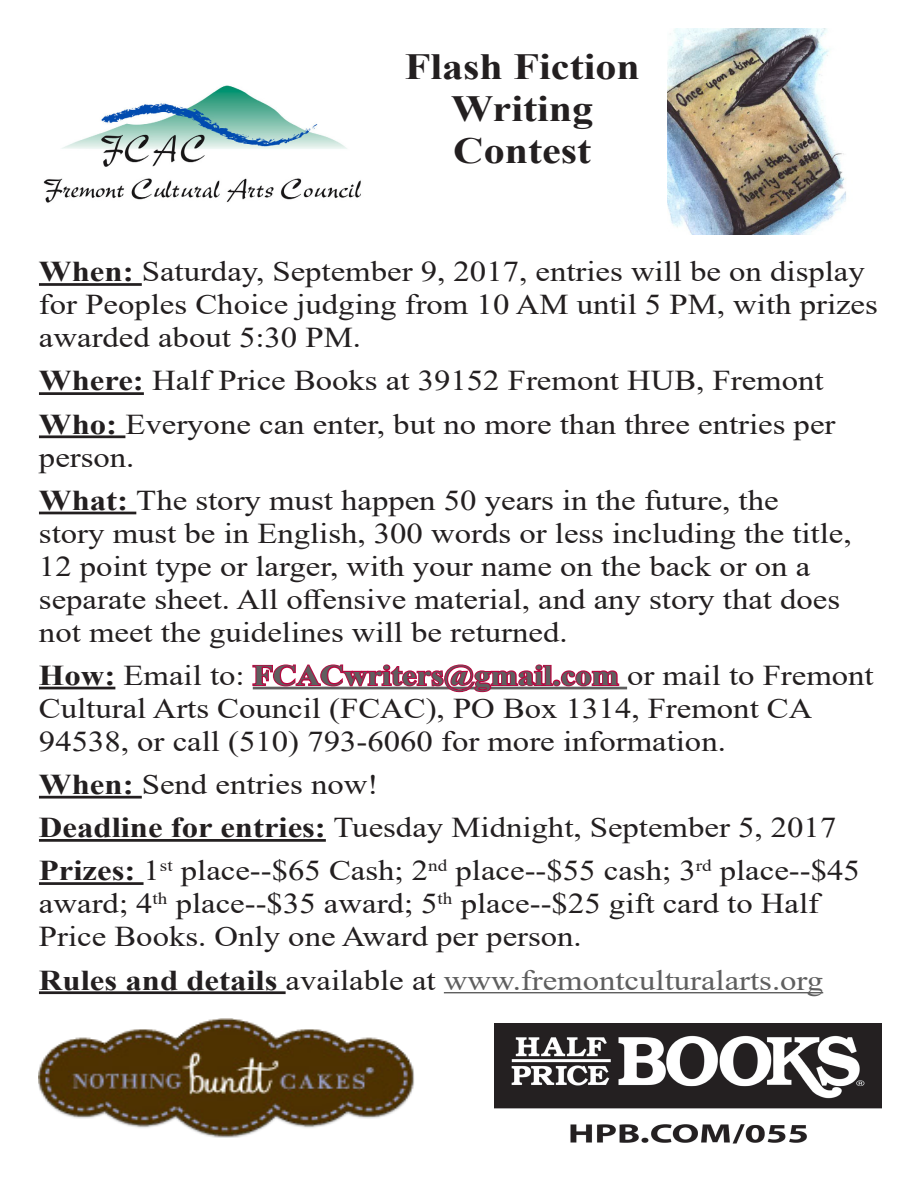
<style>
.page{position:relative;width:918px;height:1188px;background:#fff}
.page>*{position:absolute;margin:0;border:0;box-sizing:border-box;transform-origin:0 0}
.t1{font:700 36.9px/42.5px "Times New Roman";color:#231f20;text-align:center;scale:1.14 1}
.t2{font:28.65px/33px "Times New Roman";color:#231f20;scale:1.14 1}
.t3{font:28.65px "Times New Roman";color:#5f5f5f;scale:1.14 1}
.s1{font-weight:700}
.s2{font-weight:700;color:#5f5f5f}
.s3{font-weight:700;color:#231f20}
.s4{color:#231f20}
</style>
<div class="page">
<hr style="left:39px;top:283px;width:103px;height:3px;background:#231f20">
<hr style="left:39px;top:392px;width:105px;height:3px;background:#231f20">
<hr style="left:39px;top:435px;width:86px;height:3px;background:#231f20">
<hr style="left:39px;top:512px;width:97px;height:2px;background:#231f20">
<hr style="left:39px;top:687px;width:76px;height:3px;background:#231f20">
<hr style="left:253px;top:687px;width:374px;height:3px;background:#5f5f5f">
<hr style="left:39px;top:796px;width:103px;height:3px;background:#231f20">
<hr style="left:39px;top:839px;width:287px;height:3px;background:#231f20">
<hr style="left:39px;top:882px;width:105px;height:3px;background:#231f20">
<hr style="left:39px;top:991px;width:247px;height:3px;background:#231f20">
<hr style="left:444px;top:992px;width:379px;height:1px;background:#5f5f5f">
<svg style="left:252px;top:664px;width:368px;height:29px"></svg>
<img style="left:667px;top:29px;width:179px;height:206px">
<img style="left:43px;top:85px;width:318px;height:118px">
<img style="left:495px;top:1023px;width:386px;height:121px">
<img style="left:39px;top:1018px;width:375px;height:120px">
<p class="t1" style="left:405px;top:44px;width:208px">Flash Fiction<br>Writing<br>Contest</p>
<p class="t2" style="left:39px;top:254px;width:737px"><span class="s1">When:</span> Saturday, September 9, 2017, entries will be on display for Peoples Choice judging from 10 AM until 5 PM, with prizes awarded about 5:30 PM.</p>
<p class="t2" style="left:39px;top:358px;width:700px;line-height:43.2px"><span class="s1">Where:</span> Half Price Books at 39152 Fremont HUB, Fremont<br><span class="s1">Who:</span> Everyone can enter, but no more than three entries per</p>
<p class="t2" style="left:39px;top:435px;width:650px;line-height:43.2px">person.<br><span class="s1">What:</span> The story must happen 50 years in the future, the</p>
<p class="t2" style="left:39px;top:516px;width:714px">story must be in English, 300 words or less including the title, 12 point type or larger, with your name on the back or on a separate sheet. All offensive material, and any story that does not meet the guidelines will be returned.</p>
<p class="t2" style="left:39px;top:658px;width:734px"><span class="s1">How:</span> Email to: <span class="s2">FCACwriters@gmail.com</span> or mail to Fremont<br>Cultural Arts Council (FCAC), PO Box 1314, Fremont CA<br>94538, or call (510) 793-6060 for more information.</p>
<p class="t2" style="left:39px;top:762px;width:722px;line-height:43.2px"><span class="s1">When:</span> Send entries now!<br><span class="s1">Deadline for entries:</span> Tuesday Midnight, September 5, 2017<br><span class="s1">Prizes:</span> 1<sup>st</sup> place--$65 Cash; 2<sup>nd</sup> place--$55 cash; 3<sup>rd</sup> place--$45</p>
<p class="t2" style="left:39px;top:886px;width:686px">award; 4<sup>th</sup> place--$35 award; 5<sup>th</sup> place--$25 gift card to Half<br>Price Books. Only one Award per person.</p>
<p class="t3" style="left:39px;top:960px;width:689px"><span class="s3">Rules and details</span> <span class="s4">available at</span> www.fremontculturalarts.org</p>
</div>
